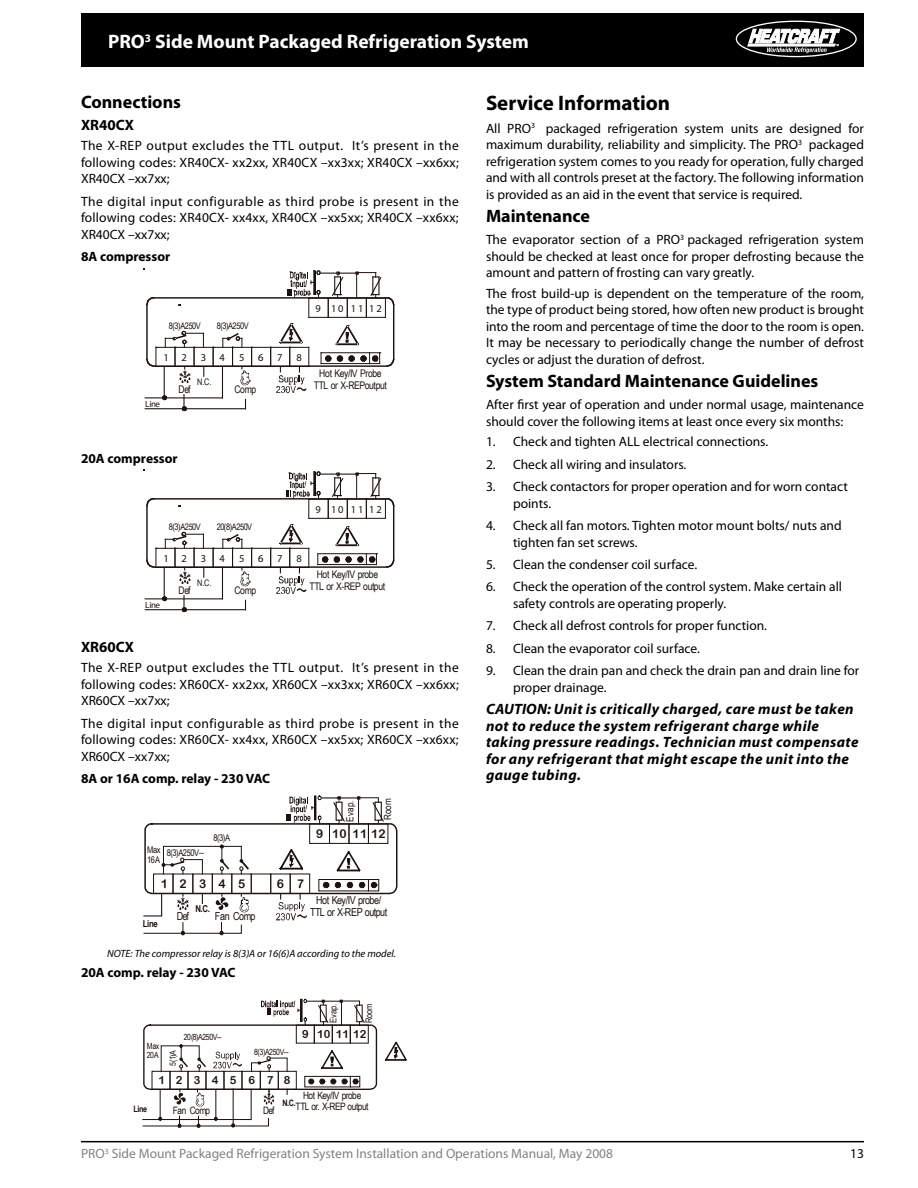
<style>
.page{position:relative;width:918px;height:1188px;background:#fff}
.page>*{position:absolute;margin:0;border:0;box-sizing:border-box;transform-origin:0 0}
.t1{font:700 21px "Myriad Pro";color:#000}
.t2{font:700 19.5px "Myriad Pro";color:#fff}
.t3{font:700 18px "Myriad Pro";color:#000}
.t4{font:italic 700 15px/16.5px "Myriad Pro";letter-spacing:.025em;color:#000}
.t5{font:700 15px "Myriad Pro";color:#000}
.t6{font:13.5px/16.5px "Myriad Pro";color:#000;text-align:justify}
.t7{font:13.5px "Myriad Pro";color:#808284}
.t8{font:700 13.5px "Myriad Pro";color:#000}
.t9{font:12.15px "Arial Rounded MT Bold";letter-spacing:1.01em;color:#1b130f}
.t10{font:11.25px "Arial Rounded MT Bold";letter-spacing:.98em;color:#1b130f}
.t11{font:11.1px/12.5px "Arial Narrow";letter-spacing:-.055em;color:#1b130f;text-align:center}
.t12{font:10.5px/12.3px "Arial Narrow";letter-spacing:-.045em;color:#1b130f;text-align:center}
.t13{font:italic 10.5px "Myriad Pro";color:#000}
.t14{font:10.5px "Myriad Pro";letter-spacing:.175em;color:#1b130f}
.t15{font:10.5px "Myriad Pro";color:#000}
.t16{font:10.2px/11.6px "Arial Narrow";letter-spacing:-.055em;color:#1b130f;text-align:center}
.t17{font:9.9px "Arial Narrow";letter-spacing:.005em;color:#1b130f}
.t18{font:700 9.6px "Arial Narrow";color:#1b130f}
.t19{font:9.15px/10.4px "Arial Narrow";letter-spacing:-.015em;color:#1b130f}
.t20{font:9px "Arial Narrow";letter-spacing:-.055em;color:#1b130f}
.t21{font:9px "Myriad Pro";letter-spacing:-.035em;color:#1b130f}
.t22{font:700 8.85px "Arial Narrow";color:#1b130f}
.t23{font:8.55px/9.4px "Arial Narrow";letter-spacing:-.055em;color:#1b130f}
.s1{font-family:"Myriad Pro"}
.s2{color:#fff}
</style>
<div class="page">
<hr style="left:81px;top:1141px;width:783px;height:1px;background:#000">
<div style="left:81px;top:14px;width:783px;height:54px;background:#000"></div>
<svg style="left:736px;top:21px;width:120px;height:36px"></svg>
<div style="left:736px;top:21px;width:121px;height:36px;border:1px solid #fff;border-radius:50%"></div>
<svg style="left:748px;top:29px;width:92px;height:24px"></svg>
<svg style="left:385px;top:1042px;width:22px;height:19px"></svg>
<svg style="left:142px;top:998px;width:236px;height:130px"></svg>
<svg style="left:143px;top:795px;width:255px;height:140px"></svg>
<svg style="left:143px;top:269px;width:252px;height:142px"></svg>
<svg style="left:143px;top:470px;width:252px;height:142px"></svg>
<h2 class="t2" style="left:108px;top:29px;width:422px">PRO<sup>3</sup> Side Mount Packaged Refrigeration System</h2>
<h3 class="t3" style="left:81px;top:90px;width:102px">Connections</h3>
<p class="t5" style="left:81px;top:115px;width:54px">XR40CX</p>
<p class="t6" style="left:81px;top:137px;width:379px">The X-REP output excludes the TTL output. It’s present in the following codes: XR40CX- xx2xx, XR40CX –xx3xx; XR40CX –xx6xx; XR40CX –xx7xx;</p>
<p class="t6" style="left:81px;top:193px;width:379px">The digital input configurable as third probe is present in the following codes: XR40CX- xx4xx, XR40CX –xx5xx; XR40CX –xx6xx; XR40CX –xx7xx;</p>
<p class="t8" style="left:81px;top:248px;width:91px">8A compressor</p>
<p class="t20" style="left:169px;top:320px;width:33px">8(3)A250V</p>
<p class="t20" style="left:217px;top:320px;width:33px">8(3)A250V</p>
<p class="t14" style="left:164px;top:351px;width:7px">1</p>
<p class="t14" style="left:201px;top:351px;width:7px">3</p>
<p class="t14" style="left:220px;top:351px;width:7px">4</p>
<p class="t14" style="left:239px;top:351px;width:7px">5</p>
<p class="t15" style="left:258px;top:351px;width:7px">6</p>
<p class="t14" style="left:277px;top:351px;width:7px">7</p>
<p class="t21" style="left:145px;top:398px;width:16px">Line</p>
<p class="t20" style="left:197px;top:377px;width:16px">N.C.</p>
<p class="t12" style="left:179px;top:383px;width:14px">Def</p>
<p class="t12" style="left:234px;top:383px;width:24px">Comp</p>
<p class="t14" style="left:316px;top:302px;width:60px">9 10 111</p>
<p class="t14" style="left:297px;top:351px;width:7px">8</p>
<p class="t12" style="left:314px;top:367px;width:74px">Hot Key/IV Probe<br>TTL or X-REPoutput</p>
<p class="t8" style="left:81px;top:450px;width:98px">20A compressor</p>
<p class="t20" style="left:169px;top:521px;width:33px">8(3)A250V</p>
<p class="t20" style="left:217px;top:521px;width:37px">20(8)A250V</p>
<p class="t14" style="left:164px;top:552px;width:7px">1</p>
<p class="t14" style="left:201px;top:552px;width:7px">3</p>
<p class="t14" style="left:220px;top:552px;width:7px">4</p>
<p class="t14" style="left:239px;top:552px;width:7px">5</p>
<p class="t15" style="left:258px;top:552px;width:7px">6</p>
<p class="t14" style="left:277px;top:552px;width:7px">7</p>
<p class="t21" style="left:145px;top:599px;width:16px">Line</p>
<p class="t20" style="left:197px;top:578px;width:16px">N.C.</p>
<p class="t12" style="left:179px;top:584px;width:14px">Def</p>
<p class="t12" style="left:234px;top:584px;width:24px">Comp</p>
<p class="t14" style="left:316px;top:503px;width:60px">9 10 111</p>
<p class="t14" style="left:297px;top:552px;width:7px">8</p>
<p class="t12" style="left:310px;top:568px;width:77px">Hot Key/IV probe<br>TTL or X-REP output</p>
<p class="t5" style="left:81px;top:637px;width:54px">XR60CX</p>
<p class="t6" style="left:81px;top:659px;width:379px">The X-REP output excludes the TTL output. It’s present in the following codes: XR60CX- xx2xx, XR60CX –xx3xx; XR60CX –xx6xx; XR60CX –xx7xx;</p>
<p class="t6" style="left:81px;top:715px;width:379px">The digital input configurable as third probe is present in the following codes: XR60CX- xx4xx, XR60CX –xx5xx; XR60CX –xx6xx; XR60CX –xx7xx;</p>
<p class="t8" style="left:81px;top:770px;width:191px">8A or 16A comp. relay - 230 VAC</p>
<p class="t19" style="left:213px;top:833px;width:18px">8(3)A</p>
<p class="t19" style="left:147px;top:845px;width:15px">Max<br>16A</p>
<p class="t19" style="left:167px;top:848px;width:39px">8(3)A250V<span class="s1">~</span></p>
<p class="t9" style="left:161px;top:876px;width:125px">12345<span class="s2">6</span>6</p>
<p class="t17" style="left:344px;top:822px;width:23px;rotate:-90deg">Evap.</p>
<p class="t17" style="left:382px;top:820px;width:23px;rotate:-90deg">Room</p>
<p class="t9" style="left:316px;top:826px;width:71px">9 10 11 12</p>
<p class="t9" style="left:297px;top:876px;width:9px">7</p>
<p class="t11" style="left:310px;top:894px;width:79px">Hot Key/IV probe/<br>TTL or X-REP output</p>
<p class="t13" style="left:107px;top:947px;width:290px">NOTE: The compressor relay is 8(3)A or 16(6)A according to the model.</p>
<p class="t8" style="left:81px;top:963px;width:156px">20A comp. relay - 230 VAC</p>
<p class="t18" style="left:195px;top:903px;width:16px">N.C.</p>
<p class="t11" style="left:177px;top:910px;width:14px">Def</p>
<p class="t11" style="left:215px;top:910px;width:42px">Fan Comp</p>
<p class="t18" style="left:143px;top:918px;width:16px">Line</p>
<p class="t23" style="left:147px;top:1041px;width:14px">Max<br>20A</p>
<p class="t23" style="left:184px;top:1032px;width:39px">20(8)A250V<span class="s1">~</span></p>
<p class="t23" style="left:168px;top:1066px;width:17px;rotate:-90deg">5(1)A</p>
<p class="t23" style="left:254px;top:1047px;width:36px">8(3)A250V<span class="s1">~</span></p>
<p class="t10" style="left:158px;top:1074px;width:98px">12345<span class="s2">6</span></p>
<p class="t10" style="left:267px;top:1074px;width:8px">7</p>
<p class="t10" style="left:284px;top:1074px;width:8px">8</p>
<p class="t19" style="left:328px;top:1023px;width:21px;rotate:-90deg">Evap.</p>
<p class="t19" style="left:364px;top:1023px;width:21px;rotate:-90deg">Room</p>
<p class="t10" style="left:302px;top:1027px;width:66px">9 10 11 12</p>
<p class="t22" style="left:133px;top:1104px;width:15px">Line</p>
<p class="t16" style="left:173px;top:1104px;width:39px">Fan Comp</p>
<p class="t16" style="left:263px;top:1105px;width:13px">Def</p>
<p class="t16" style="left:296px;top:1089px;width:74px">Hot Key/IV probe<br>TTL or. X-REP output</p>
<p class="t22" style="left:282px;top:1098px;width:15px">N.C.</p>
<h1 class="t1" style="left:486px;top:89px;width:186px">Service Information</h1>
<p class="t6" style="left:486px;top:120px;width:380px">All PRO<sup>3</sup> packaged refrigeration system units are designed for maximum durability, reliability and simplicity. The PRO<sup>3</sup> packaged refrigeration system comes to you ready for operation, fully charged and with all controls preset at the factory. The following information is provided as an aid in the event that service is required.</p>
<h3 class="t3" style="left:486px;top:204px;width:106px">Maintenance</h3>
<p class="t6" style="left:486px;top:231px;width:380px">The evaporator section of a PRO<sup>3</sup> packaged refrigeration system should be checked at least once for proper defrosting because the amount and pattern of frosting can vary greatly.</p>
<p class="t6" style="left:486px;top:285px;width:380px">The frost build-up is dependent on the temperature of the room, the type of product being stored, how often new product is brought into the room and percentage of time the door to the room is open.<br>It may be necessary to periodically change the number of defrost cycles or adjust the duration of defrost.</p>
<h3 class="t3" style="left:486px;top:369px;width:334px">System Standard Maintenance Guidelines</h3>
<p class="t6" style="left:486px;top:396px;width:379px">After first year of operation and under normal usage, maintenance should cover the following items at least once every six months:</p>
<p class="t6" style="left:486px;top:433px;width:284px">1. Check and tighten ALL electrical connections.</p>
<p class="t6" style="left:486px;top:456px;width:202px">2. Check all wiring and insulators.</p>
<p class="t6" style="left:513px;top:478px;width:336px;text-indent:-27px">3. Check contactors for proper operation and for worn contact points.</p>
<p class="t6" style="left:513px;top:517px;width:330px;text-indent:-27px">4. Check all fan motors. Tighten motor mount bolts/ nuts and tighten fan set screws.</p>
<p class="t6" style="left:486px;top:556px;width:213px">5. Clean the condenser coil surface.</p>
<p class="t6" style="left:513px;top:578px;width:331px;text-indent:-27px">6. Check the operation of the control system. Make certain all safety controls are operating properly.</p>
<p class="t6" style="left:486px;top:617px;width:283px">7. Check all defrost controls for proper function.</p>
<p class="t6" style="left:486px;top:640px;width:215px">8. Clean the evaporator coil surface.</p>
<p class="t6" style="left:513px;top:662px;width:348px;text-indent:-27px">9. Clean the drain pan and check the drain pan and drain line for proper drainage.</p>
<p class="t4" style="left:486px;top:700px;width:374px">CAUTION: Unit is critically charged, care must be taken not to reduce the system refrigerant charge while taking pressure readings. Technician must compensate for any refrigerant that might escape the unit into the gauge tubing.</p>
<p class="t7" style="left:81px;top:1145px;width:534px">PRO<sup>3</sup> Side Mount Packaged Refrigeration System Installation and Operations Manual, May 2008</p>
<p class="t6" style="left:850px;top:1145px;width:15px">13</p>
</div>
